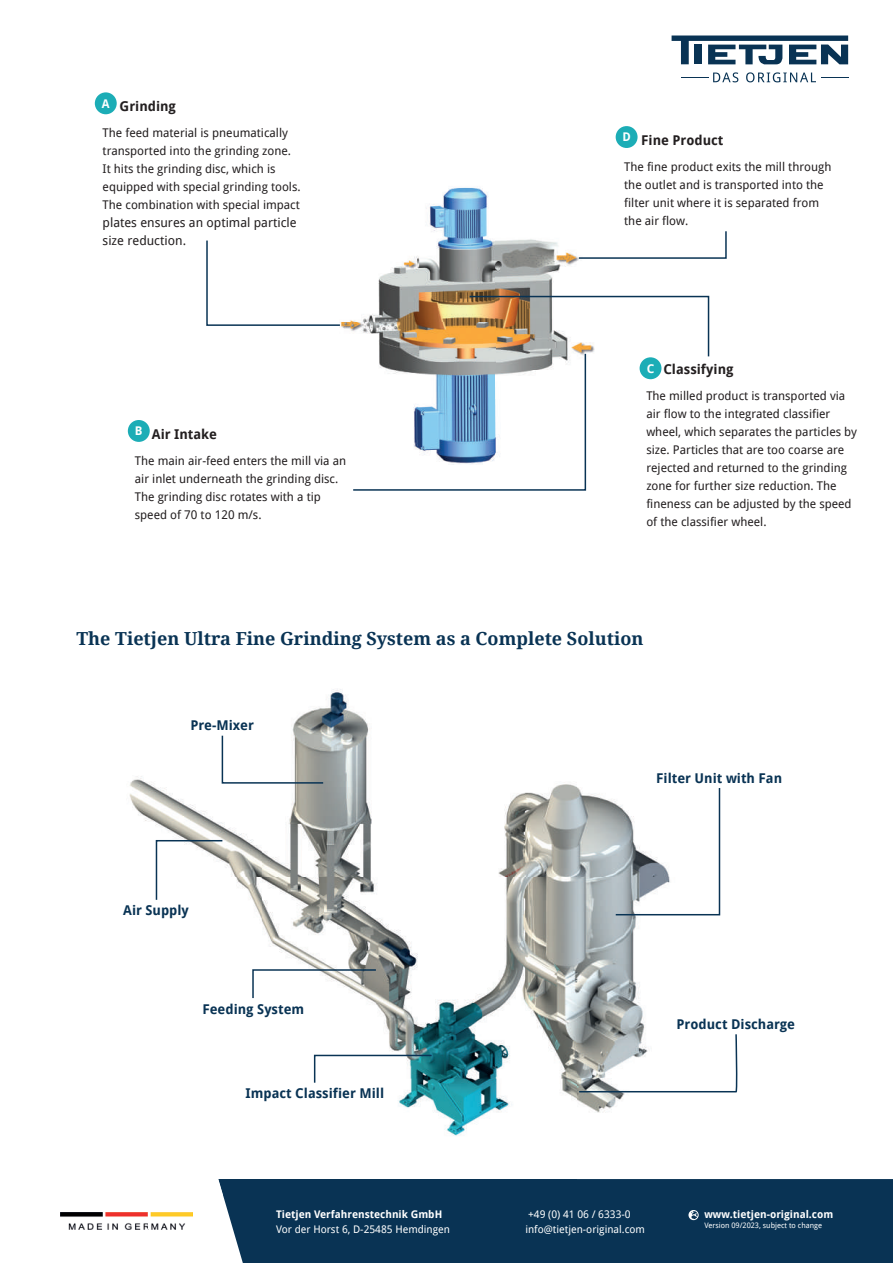
<style>
.page{position:relative;width:893px;height:1263px;background:#fff}
.page>*{position:absolute;margin:0;border:0;box-sizing:border-box;transform-origin:0 0}
.t1{font:700 18px "Droid Serif";color:#093354}
.t2{font:700 13.5px "Droid Sans";color:#093354}
.t3{font:700 13.5px "Droid Sans";color:#231f20}
.t4{font:12.75px/18px "Droid Sans";color:#231f20}
.t5{font:12px/18px "Droid Sans";color:#231f20}
.t6{font:700 12px "Droid Sans";color:#fff}
.t7{font:10.5px "Droid Sans";color:#fff}
.t8{font:700 10.5px "Droid Sans";color:#fff}
.t9{font:7.5px "Droid Sans";color:#fff}
</style>
<div class="page">
<svg style="left:672px;top:36px;width:176px;height:28px"></svg>
<svg style="left:681px;top:72px;width:57px;height:10px"></svg>
<svg style="left:746px;top:72px;width:102px;height:10px"></svg>
<div style="left:0;top:1179px;width:893px;height:84px;background:#093354"></div>
<svg style="left:688px;top:1210px;width:11px;height:10px"></svg>
<div style="left:0;top:1195px;width:243px;height:68px;background:#fff"></div>
<img style="left:60px;top:1212px;width:132px;height:18px">
<img style="left:129px;top:689px;width:516px;height:447px">
<img style="left:577px;top:1179px;width:316px;height:1px">
<div style="left:0;top:1179px;width:223px;height:16px;background:#fff"></div>
<img style="left:341px;top:187px;width:238px;height:144px">
<svg style="left:577px;top:230px;width:150px;height:30px"></svg>
<svg style="left:206px;top:240px;width:135px;height:86px"></svg>
<svg style="left:352px;top:295px;width:358px;height:196px"></svg>
<div style="left:95px;top:92px;width:22px;height:22px;background:#1cadb6;border-radius:50%"></div>
<div style="left:128px;top:420px;width:22px;height:22px;background:#1cadb6;border-radius:50%"></div>
<div style="left:640px;top:357px;width:21px;height:22px;background:#1cadb6;border-radius:50%"></div>
<div style="left:616px;top:126px;width:22px;height:22px;background:#1cadb6;border-radius:50%"></div>
<svg style="left:313px;top:1054px;width:120px;height:30px"></svg>
<svg style="left:251px;top:968px;width:126px;height:31px"></svg>
<svg style="left:155px;top:839px;width:69px;height:62px"></svg>
<svg style="left:221px;top:734px;width:104px;height:50px"></svg>
<svg style="left:614px;top:786px;width:107px;height:130px"></svg>
<svg style="left:578px;top:1033px;width:160px;height:60px"></svg>
<p class="t6" style="left:102px;top:97px;width:9px">A</p>
<p class="t3" style="left:120px;top:98px;width:58px">Grinding</p>
<p class="t5" style="left:103px;top:124px;width:200px">The feed material is pneumatically transported into the grinding zone.<br>It hits the grinding disc, which is equipped with special grinding tools.<br>The combination with special impact</p>
<p class="t4" style="left:103px;top:214px;width:196px">plates ensures an optimal particle size reduction.</p>
<p class="t6" style="left:135px;top:424px;width:9px">B</p>
<p class="t3" style="left:152px;top:426px;width:67px">Air Intake</p>
<p class="t5" style="left:135px;top:452px;width:213px">The main air-feed enters the mill via an air inlet underneath the grinding disc.<br>The grinding disc rotates with a tip speed of 70 to 120 m/s.</p>
<p class="t6" style="left:622px;top:130px;width:10px">D</p>
<p class="t3" style="left:641px;top:132px;width:84px">Fine Product</p>
<p class="t5" style="left:624px;top:158px;width:209px">The fine product exits the mill through the outlet and is transported into the filter unit where it is separated from the air flow.</p>
<p class="t3" style="left:663px;top:361px;width:72px">Classifying</p>
<p class="t5" style="left:646px;top:387px;width:212px">The milled product is transported via air flow to the integrated classifier wheel, which separates the particles by size. Particles that are too coarse are rejected and returned to the grinding zone for further size reduction. The fineness can be adjusted by the speed of the classifier wheel.</p>
<p class="t6" style="left:647px;top:362px;width:9px">C</p>
<h1 class="t1" style="left:77px;top:629px;width:568px">The Tietjen Ultra Fine Grinding System as a Complete Solution</h1>
<p class="t2" style="left:190px;top:718px;width:65px">Pre-Mixer</p>
<p class="t2" style="left:123px;top:903px;width:67px">Air Supply</p>
<p class="t2" style="left:202px;top:1001px;width:103px">Feeding System</p>
<p class="t2" style="left:246px;top:1086px;width:140px">Impact Classifier Mill</p>
<p class="t8" style="left:276px;top:1208px;width:168px">Tietjen Verfahrenstechnik GmbH</p>
<p class="t7" style="left:276px;top:1223px;width:175px">Vor der Horst 6, D-25485 Hemdingen</p>
<p class="t2" style="left:656px;top:770px;width:127px">Filter Unit with Fan</p>
<p class="t2" style="left:677px;top:1016px;width:120px">Product Discharge</p>
<p class="t7" style="left:528px;top:1208px;width:104px">+49 (0) 41 06 / 6333-0</p>
<p class="t8" style="left:704px;top:1208px;width:130px">www.tietjen-original.com</p>
<p class="t7" style="left:525px;top:1223px;width:121px">info@tietjen-original.com</p>
<p class="t9" style="left:704px;top:1221px;width:119px">Version 09/2023, subject to change</p>
</div>
